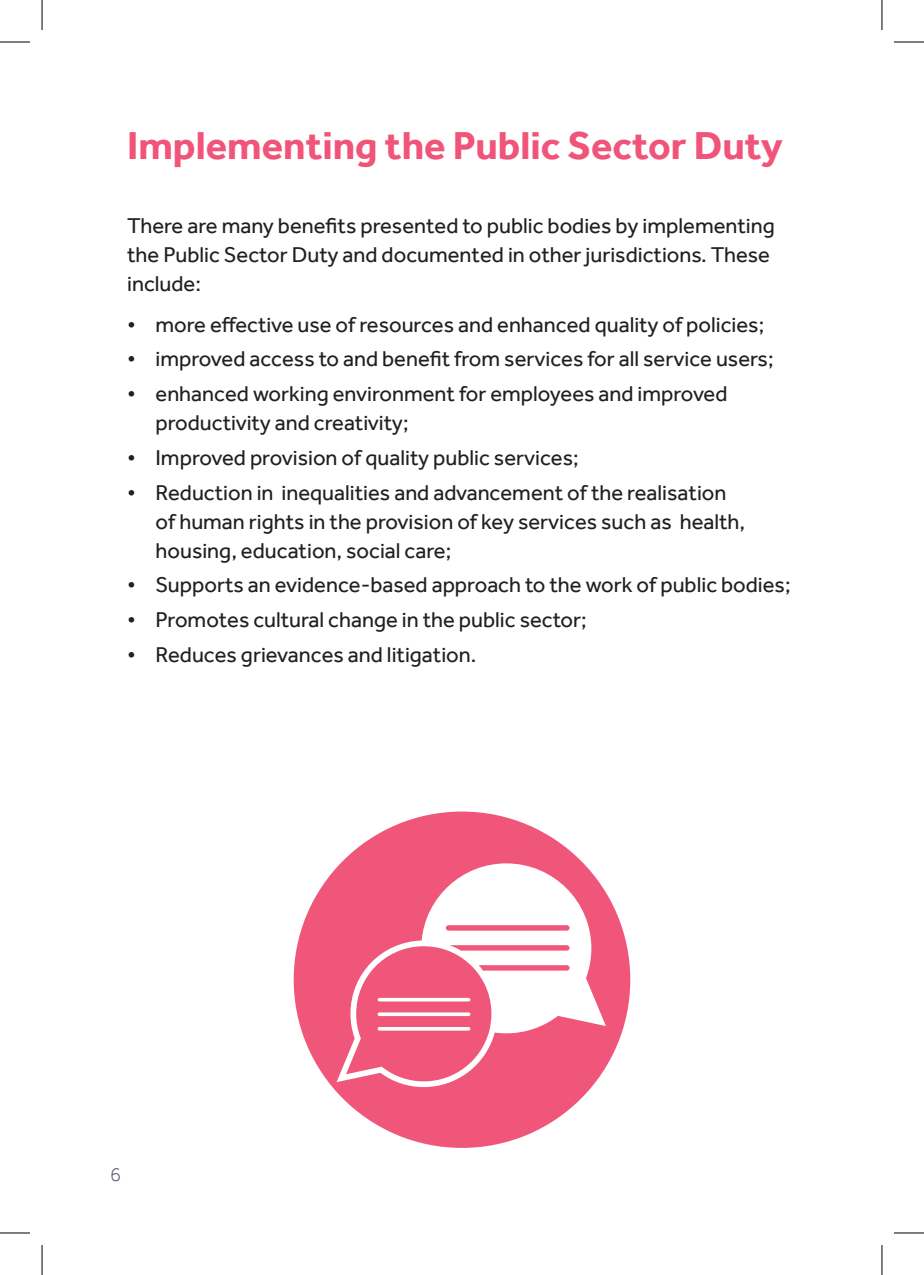
<style>
.page{position:relative;width:924px;height:1275px;background:#fff}
.page>*{position:absolute;margin:0;border:0;box-sizing:border-box;transform-origin:0 0}
.t1{font:700 40px "Effra";color:#f05479}
.t2{font:22px/29px "Effra";color:#231f20}
.t3{font:300 20px "Effra";color:#454b5f}
</style>
<div class="page">
<div style="left:293px;top:811px;width:337px;height:337px;background:#f0567a;border-radius:50%"></div>
<svg style="left:336px;top:863px;width:269px;height:224px"></svg>
<hr style="left:377px;top:998px;width:93px;height:3px;background:#fff;border-radius:2px">
<svg style="left:377px;top:1012px;width:93px;height:4px"></svg>
<hr style="left:377px;top:1027px;width:93px;height:3px;background:#fff;border-radius:2px">
<hr style="left:0;top:42px;width:30px;height:1px;background:#000">
<hr style="left:893px;top:42px;width:30px;height:1px;background:#000">
<hr style="left:0;top:1232px;width:30px;height:1px;background:#000">
<hr style="left:893px;top:1232px;width:30px;height:1px;background:#000">
<hr style="left:42px;top:0;width:1px;height:30px;background:#000">
<hr style="left:42px;top:1245px;width:1px;height:30px;background:#000">
<hr style="left:881px;top:0;width:1px;height:30px;background:#000">
<hr style="left:881px;top:1245px;width:1px;height:30px;background:#000">
<h1 class="t1" style="left:127px;top:121px;width:657px">Implementing the Public Sector Duty</h1>
<p class="t2" style="left:127px;top:211px;width:649px">There are many benefits presented to public bodies by implementing the Public Sector Duty and documented in other jurisdictions. These include:</p>
<p class="t2" style="left:127px;top:310px;width:638px">• more effective use of resources and enhanced quality of policies;</p>
<p class="t2" style="left:127px;top:344px;width:647px">• improved access to and benefit from services for all service users;</p>
<p class="t2" style="left:155px;top:379px;width:573px;text-indent:-28px">• enhanced working environment for employees and improved productivity and creativity;</p>
<p class="t2" style="left:127px;top:443px;width:453px">• Improved provision of quality public services;</p>
<p class="t2" style="left:155px;top:477px;width:591px;text-indent:-28px">• Reduction in inequalities and advancement of the realisation of human rights in the provision of key services such as health, housing, education, social care;</p>
<p class="t2" style="left:127px;top:570px;width:664px">• Supports an evidence-based approach to the work of public bodies;</p>
<p class="t2" style="left:127px;top:605px;width:461px">• Promotes cultural change in the public sector;</p>
<p class="t2" style="left:127px;top:639px;width:351px">• Reduces grievances and litigation.</p>
<p class="t3" style="left:110px;top:1163px;width:12px">6</p>
</div>
